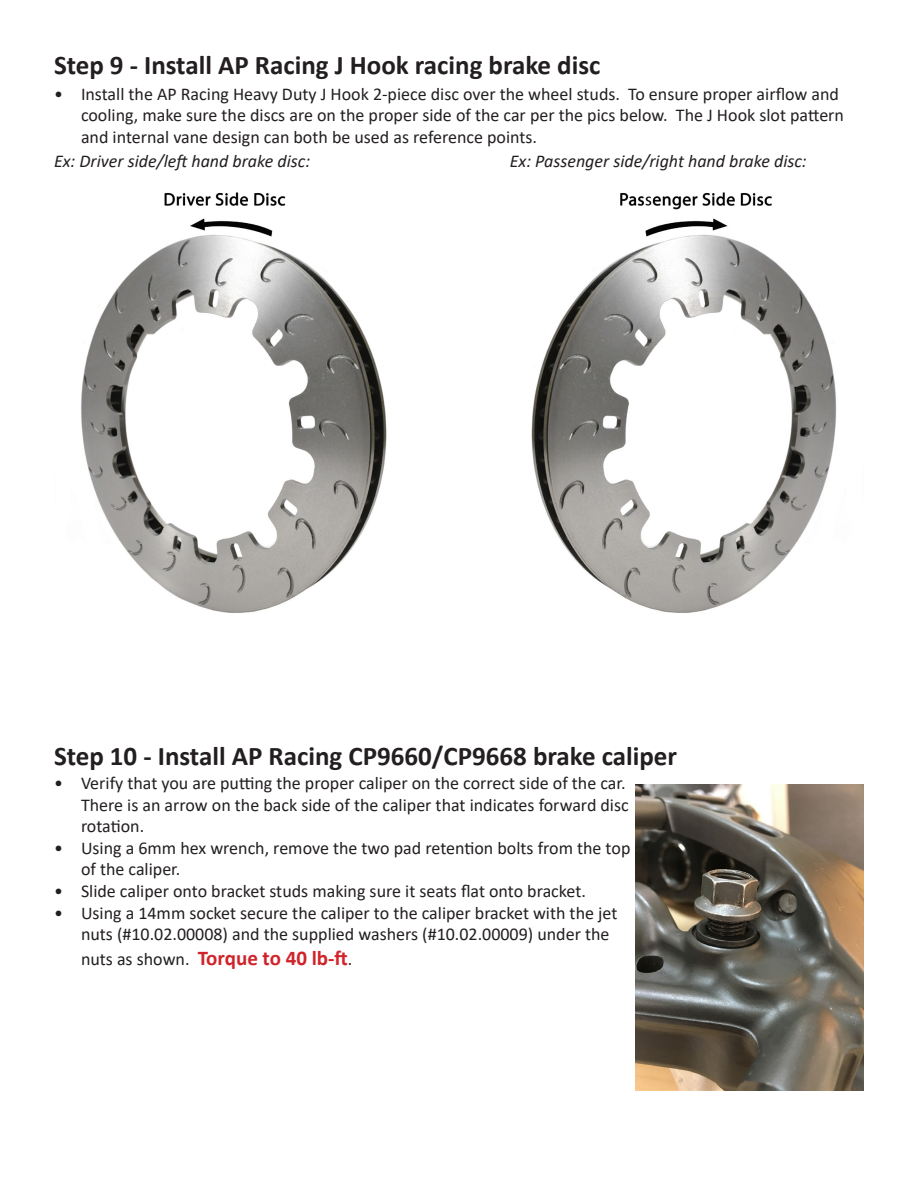
<style>
.page{position:relative;width:918px;height:1188px;background:#fff}
.page>*{position:absolute;margin:0;border:0;box-sizing:border-box;transform-origin:0 0}
.t1{font:700 27px "Calibri";color:#231f20}
.t2{font:700 21px "Calibri";color:#d1232a}
.t3{font:18px/21.6px "Calibri";color:#231f20}
.t4{font:italic 18px "Calibri";color:#231f20}
.s1{font-weight:400;font-size:18px;color:#231f20}
</style>
<div class="page">
<img style="left:81px;top:192px;width:306px;height:421px">
<img style="left:531px;top:192px;width:306px;height:421px">
<img style="left:635px;top:784px;width:229px;height:306px">
<p class="t1" style="left:54px;top:46px;width:548px">Step 9 - Install AP Racing J Hook racing brake disc</p>
<p class="t3" style="left:81px;top:82px;width:765px;text-indent:-27px">• Install the AP Racing Heavy Duty J Hook 2-piece disc over the wheel studs. To ensure proper airflow and cooling, make sure the discs are on the proper side of the car per the pics below. The J Hook slot pattern and internal vane design can both be used as reference points.</p>
<p class="t4" style="left:54px;top:148px;width:258px">Ex: Driver side/left hand brake disc:</p>
<p class="t4" style="left:510px;top:148px;width:299px">Ex: Passenger side/right hand brake disc:</p>
<p class="t1" style="left:54px;top:737px;width:625px">Step 10 - Install AP Racing CP9660/CP9668 brake caliper</p>
<p class="t3" style="left:81px;top:772px;width:549px;text-indent:-27px">• Verify that you are putting the proper caliper on the correct side of the car.<br>There is an arrow on the back side of the caliper that indicates forward disc rotation.</p>
<p class="t3" style="left:81px;top:837px;width:551px;text-indent:-27px">• Using a 6mm hex wrench, remove the two pad retention bolts from the top of the caliper.</p>
<p class="t3" style="left:54px;top:880px;width:533px">• Slide caliper onto bracket studs making sure it seats flat onto bracket.</p>
<p class="t3" style="left:81px;top:901px;width:538px;text-indent:-27px">• Using a 14mm socket secure the caliper to the caliper bracket with the jet nuts (#10.02.00008) and the supplied washers (#10.02.00009) under the</p>
<p class="t2" style="left:81px;top:944px;width:273px"><span class="s1">nuts as shown.</span> Torque to 40 lb-ft<span class="s1">.</span></p>
</div>
